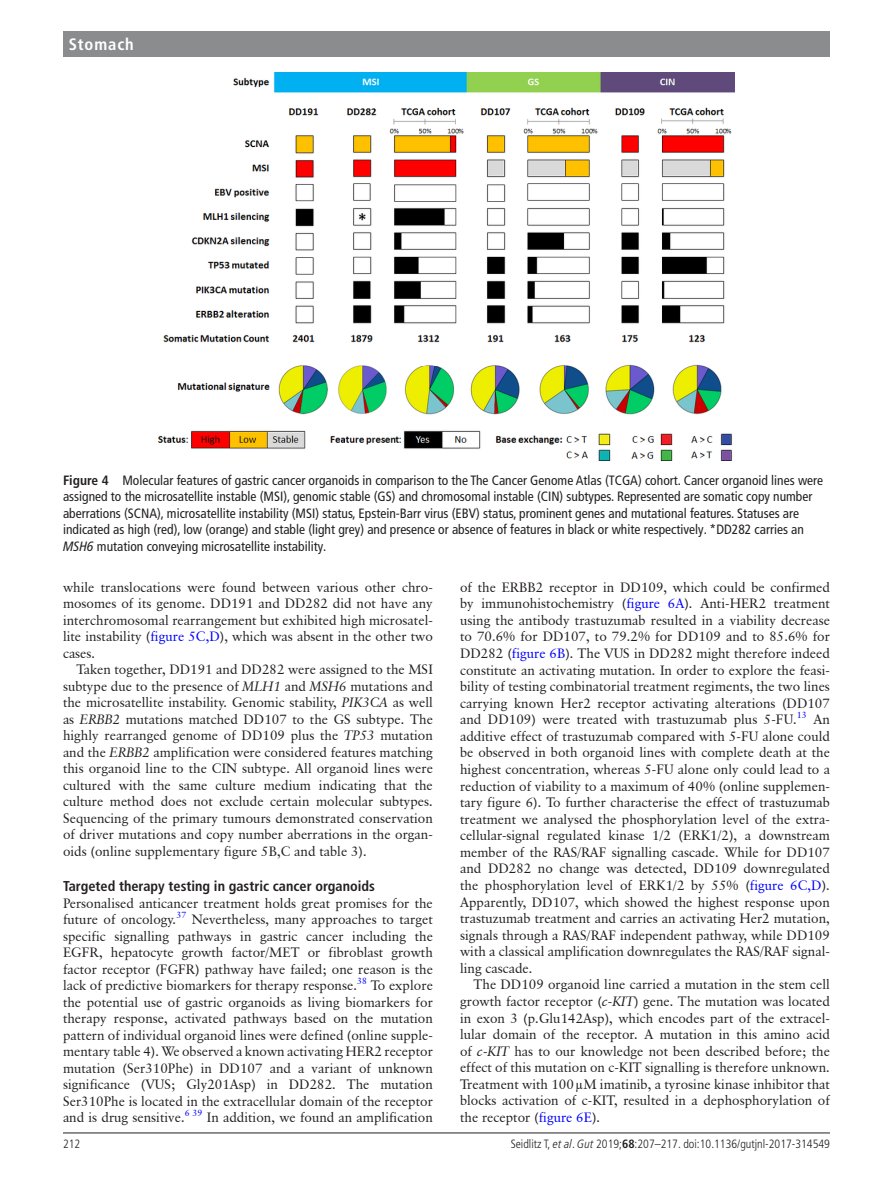
<style>
.page{position:relative;width:893px;height:1191px;background:#fff}
.page>*{position:absolute;margin:0;border:0;box-sizing:border-box;transform-origin:0 0}
.t1{font:700 condensed 16.5px "Frutiger LT Pro";letter-spacing:.055em;color:#fff}
.t2{font:700 condensed 14.25px "Frutiger LT Pro";color:#231f20}
.t3{font:13.5px/16.5px "Classical Garamond BT";color:#231f20;text-align:justify}
.t4{font:condensed 13.5px/16.5px "Frutiger LT Pro";color:#231f20}
.t5{font:300 condensed 12px "Frutiger LT Pro";color:#231f20}
.t6{font:9px "Classical Garamond BT";color:#00f}
.s1{font-weight:700}
.s2{font-style:italic}
.s3{color:#00f}
.s4{font-size:13.5px;color:#231f20}
.s5{font-family:"Times New Roman"}
</style>
<div class="page">
<hr style="left:63px;top:1132px;width:767px;height:1px;background:#231f20">
<div style="left:63px;top:31px;width:767px;height:25px;background:#8a8c8e"></div>
<img style="left:159px;top:72px;width:575px;height:389px">
<p class="t1" style="left:69px;top:34px;width:67px">Stomach</p>
<p class="t4" style="left:63px;top:472px;width:762px"><span class="s1">Figure 4</span> Molecular features of gastric cancer organoids in comparison to the The Cancer Genome Atlas (TCGA) cohort. Cancer organoid lines were assigned to the microsatellite instable (MSI), genomic stable (GS) and chromosomal instable (CIN) subtypes. Represented are somatic copy number aberrations (SCNA), microsatellite instability (MSI) status, Epstein-Barr virus (EBV) status, prominent genes and mutational features. Statuses are indicated as high (red), low (orange) and stable (light grey) and presence or absence of features in black or white respectively. *DD282 carries an <span class="s2">MSH6</span> mutation conveying microsatellite instability.</p>
<p class="t3" style="left:63px;top:578px;width:371px">while translocations were found between various other chro&shy;mosomes of its genome. DD191 and DD282 did not have any interchromosomal rearrangement but exhibited high microsatel&shy;lite instability (<span class="s3">figure 5C,D</span>), which was absent in the other two cases.</p>
<p class="t3" style="left:63px;top:661px;width:371px;text-indent:14px">Taken together, DD191 and DD282 were assigned to the MSI subtype due to the presence of <span class="s2">MLH1</span> and <span class="s2">MSH6</span> mutations and the microsatellite instability. Genomic stability, <span class="s2">PIK3CA</span> as well as <span class="s2">ERBB2</span> mutations matched DD107 to the GS subtype. The highly rearranged genome of DD109 plus the <span class="s2">TP53</span> mutation and the <span class="s2">ERBB2</span> amplification were considered features matching this organoid line to the CIN subtype. All organoid lines were cultured with the same culture medium indicating that the culture method does not exclude certain molecular subtypes.<br>Sequencing of the primary tumours demonstrated conservation of driver mutations and copy number aberrations in the organ&shy;oids (online supplementary figure 5B,C and table 3).</p>
<p class="t2" style="left:63px;top:877px;width:313px">Targeted therapy testing in gastric cancer organoids</p>
<p class="t3" style="left:63px;top:894px;width:371px">Personalised anticancer treatment holds great promises for the future of oncology.<sup>37</sup> Nevertheless, many approaches to target specific signalling pathways in gastric cancer including the EGFR, hepatocyte growth factor/MET or fibroblast growth factor receptor (FGFR) pathway have failed; one reason is the lack of predictive biomarkers for therapy response.<sup>38</sup> To explore the potential use of gastric organoids as living biomarkers for therapy response, activated pathways based on the mutation pattern of individual organoid lines were defined (online supple&shy;mentary table 4). We observed a known activating HER2 receptor mutation (Ser310Phe) in DD107 and a variant of unknown significance (VUS; Gly201Asp) in DD282. The mutation Ser310Phe is located in the extracellular domain of the receptor and is drug sensitive.<sup>6</sup> <sup>39</sup> In addition, we found an amplification</p>
<p class="t3" style="left:460px;top:578px;width:371px">of the ERBB2 receptor in DD109, which could be confirmed by immunohistochemistry (<span class="s3">figure 6A</span>). Anti-HER2 treatment using the antibody trastuzumab resulted in a viability decrease to 70.6% for DD107, to 79.2% for DD109 and to 85.6% for DD282 (<span class="s3">figure 6B</span>). The VUS in DD282 might therefore indeed constitute an activating mutation. In order to explore the feasi&shy;bility of testing combinatorial treatment regiments, the two lines carrying known Her2 receptor activating alterations (DD107 and DD109) were treated with trastuzumab plus 5-FU.</p>
<p class="t6" style="left:797px;top:709px;width:35px">13 <span class="s4">An</span></p>
<p class="t3" style="left:460px;top:727px;width:371px">additive effect of trastuzumab compared with 5-FU alone could be observed in both organoid lines with complete death at the highest concentration, whereas 5-FU alone only could lead to a reduction of viability to a maximum of 40% (online supplemen&shy;tary figure 6). To further characterise the effect of trastuzumab treatment we analysed the phosphorylation level of the extra&shy;cellular-signal regulated kinase 1/2 (ERK1/2), a downstream member of the RAS/RAF signalling cascade. While for DD107 and DD282 no change was detected, DD109 downregulated the phosphorylation level of ERK1/2 by 55% (<span class="s3">figure 6C,D</span>).<br>Apparently, DD107, which showed the highest response upon trastuzumab treatment and carries an activating Her2 mutation, signals through a RAS/RAF independent pathway, while DD109 with a classical amplification downregulates the RAS/RAF signal&shy;ling cascade.</p>
<p class="t3" style="left:460px;top:976px;width:371px;text-indent:14px">The DD109 organoid line carried a mutation in the stem cell growth factor receptor (<span class="s2">c-KIT</span>) gene. The mutation was located in exon 3 (p.Glu142Asp), which encodes part of the extracel&shy;lular domain of the receptor. A mutation in this amino acid of <span class="s2">c-KIT</span> has to our knowledge not been described before; the effect of this mutation on c-KIT signalling is therefore unknown.<br>Treatment with 100<span class="s5">µ</span>M imatinib, a tyrosine kinase inhibitor that blocks activation of c-KIT, resulted in a dephosphorylation of the receptor (<span class="s3">figure 6E</span>).</p>
<p class="t5" style="left:63px;top:1136px;width:19px">212</p>
<p class="t5" style="left:511px;top:1136px;width:321px">Seidlitz T, <span class="s2">et al</span>. <span class="s2">Gut</span> 2019;<span class="s1">68</span>:207–217. doi:10.1136/gutjnl-2017-314549</p>
</div>
